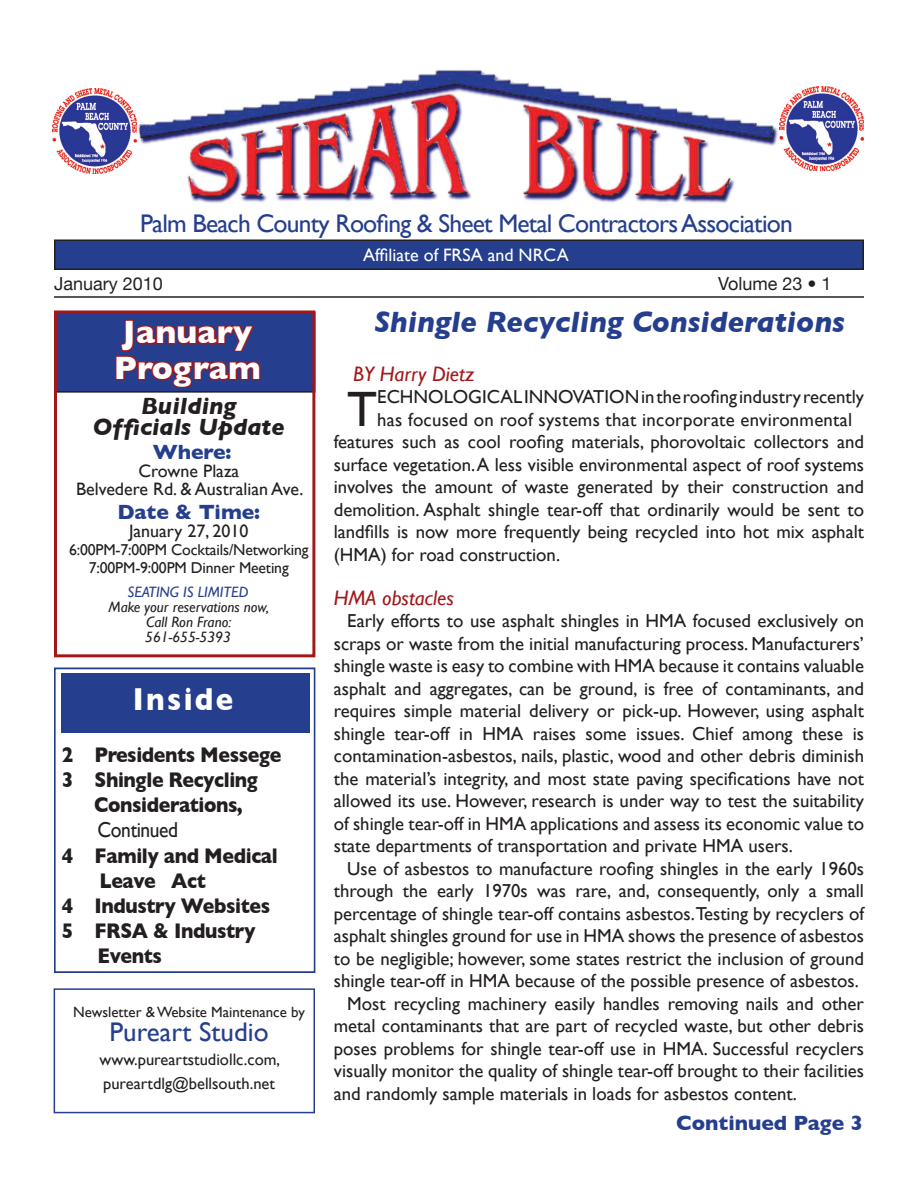
<style>
.page{position:relative;width:918px;height:1188px;background:#fff}
.page>*{position:absolute;margin:0;border:0;box-sizing:border-box;transform-origin:0 0}
.t1{font:49.65px "Gill Sans";color:#231f20}
.t2{font:700 33px/35.8px "Gill Sans";color:#fff}
.t3{font:700 32.4px "Gill Sans";letter-spacing:.08em;color:#fff;scale:.9 1}
.t4{font:italic 700 30px "Gill Sans";color:#253f8e}
.t5{font:27px "Gill Sans";color:#253f8e}
.t6{font:25.5px "Gill Sans";letter-spacing:-.03em;color:#253f8e}
.t7{font:italic 700 24px/21px "Gill Sans";color:#231f20;text-align:center}
.t8{font:700 21.6px "Gill Sans";letter-spacing:-.02em;color:#231f20;scale:.9 1}
.t9{font:21.6px "Gill Sans";letter-spacing:-.02em;color:#231f20;scale:.9 1}
.t10{font:700 21px "Gill Sans";color:#253f8e}
.t11{font:italic 21px "Gill Sans";color:#a3171b}
.t12{font:18.75px/22.5px "Gill Sans";color:#231f20;text-align:justify}
.t13{font:18px/18px "Gill Sans";color:#231f20;text-align:center}
.t14{font:18px "Gill Sans";color:#fff}
.t15{font:18px "Helvetica Neue";color:#231f20}
.t16{font:16.5px/24px "Gill Sans";color:#231f20}
.t17{font:15.75px/18px "Gill Sans";letter-spacing:-.01em;color:#231f20;text-align:center}
.t18{font:italic 15px/15px "Gill Sans";color:#231f20;text-align:center}
.t19{font:italic 15px "Gill Sans";color:#253f8e}
.t20{font:14.85px "Gill Sans";color:#231f20}
.s1{color:#a3171b}
</style>
<div class="page">
<div style="left:55px;top:312px;width:260px;height:80px;background:#253f8e"></div>
<div style="left:54px;top:312px;width:261px;height:81px;border:2px solid #231f20"></div>
<div style="left:54px;top:668px;width:261px;height:305px;border:2px solid #253f8e"></div>
<div style="left:61px;top:673px;width:249px;height:60px;background:#253f8e"></div>
<img style="left:138px;top:70px;width:642px;height:133px">
<img style="left:53px;top:88px;width:84px;height:85px">
<img style="left:780px;top:86px;width:84px;height:85px">
<div style="left:55px;top:240px;width:808px;height:29px;background:#253f8e"></div>
<div style="left:54px;top:239px;width:810px;height:31px;border:2px solid #231f20"></div>
<hr style="left:54px;top:296px;width:810px;height:2px;background:#231f20">
<div style="left:54px;top:988px;width:261px;height:125px;border:2px solid #253f8e"></div>
<div style="left:54px;top:310px;width:261px;height:347px;border:3px solid #a3171b"></div>
<h3 class="t6" style="left:140px;top:208px;width:654px">Palm Beach County Roofing &amp; Sheet Metal Contractors Association</h3>
<p class="t14" style="left:363px;top:244px;width:207px">Affiliate of FRSA and NRCA</p>
<p class="t15" style="left:54px;top:273px;width:110px">January 2010</p>
<p class="t15" style="left:718px;top:273px;width:115px">Volume 23 • 1</p>
<h2 class="t2" style="left:114px;top:314px;width:148px"><span class="s1">J</span>anuary<br><span class="s1">P</span>rogram</h2>
<p class="t7" style="left:93px;top:395px;width:193px">Building<br>Officials Update</p>
<p class="t10" style="left:153px;top:440px;width:80px">Where:</p>
<p class="t13" style="left:76px;top:462px;width:229px">Crowne Plaza<br>Belvedere Rd. &amp; Australian Ave.</p>
<p class="t10" style="left:117px;top:500px;width:144px">Date &amp; Time:</p>
<p class="t13" style="left:129px;top:522px;width:121px">January 27, 2010</p>
<p class="t17" style="left:69px;top:541px;width:241px">6:00PM-7:00PM Cocktails/Networking<br>7:00PM-9:00PM Dinner Meeting</p>
<p class="t19" style="left:128px;top:583px;width:123px">SEATING IS LIMITED</p>
<p class="t18" style="left:109px;top:599px;width:162px">Make your reservations now,<br>Call Ron Frano:<br>561-655-5393</p>
<h3 class="t3" style="left:133px;top:680px;width:113px">Inside</h3>
<p class="t8" style="left:62px;top:742px;width:245px">2 Presidents Messege</p>
<p class="t8" style="left:62px;top:767px;width:220px">3 Shingle Recycling</p>
<p class="t8" style="left:94px;top:792px;width:167px">Considerations,</p>
<p class="t9" style="left:98px;top:818px;width:91px">Continued</p>
<p class="t8" style="left:62px;top:843px;width:241px">4 Family and Medical</p>
<p class="t8" style="left:99px;top:868px;width:120px">Leave Act</p>
<p class="t8" style="left:62px;top:893px;width:233px">4 Industry Websites</p>
<p class="t8" style="left:62px;top:918px;width:217px">5 FRSA &amp; Industry</p>
<p class="t8" style="left:98px;top:943px;width:73px">Events</p>
<p class="t20" style="left:73px;top:1003px;width:233px">Newsletter &amp; Website Maintenance by</p>
<h3 class="t5" style="left:110px;top:1016px;width:161px">Pureart Studio</h3>
<p class="t16" style="left:100px;top:1047px;width:182px">www.pureartstudiollc.com, pureartdlg@bellsouth.net</p>
<h3 class="t4" style="left:374px;top:304px;width:472px">Shingle Recycling Considerations</h3>
<p class="t11" style="left:353px;top:362px;width:123px">BY Harry Dietz</p>
<h1 class="t1" style="left:347px;top:380px;width:31px">T</h1>
<p class="t12" style="left:377px;top:386px;width:488px">ECHNOLOGICAL INNOVATION in the roofing industry recently</p>
<p class="t12" style="left:377px;top:408px;width:476px">has focused on roof systems that incorporate environmental</p>
<p class="t12" style="left:334px;top:431px;width:532px">features such as cool roofing materials, phorovoltaic collectors and</p>
<p class="t12" style="left:334px;top:453px;width:532px">surface vegetation. A less visible environmental aspect of roof systems</p>
<p class="t12" style="left:334px;top:476px;width:532px">involves the amount of waste generated by their construction and</p>
<p class="t12" style="left:334px;top:498px;width:532px">demolition. Asphalt shingle tear-off that ordinarily would be sent to</p>
<p class="t12" style="left:334px;top:521px;width:532px">landfills is now more frequently being recycled into hot mix asphalt</p>
<p class="t12" style="left:334px;top:543px;width:228px">(HMA) for road construction.</p>
<p class="t11" style="left:334px;top:585px;width:122px">HMA obstacles</p>
<p class="t12" style="left:334px;top:609px;width:532px;text-indent:14px">Early efforts to use asphalt shingles in HMA focused exclusively on scraps or waste from the initial manufacturing process. Manufacturers’ shingle waste is easy to combine with HMA because it contains valuable asphalt and aggregates, can be ground, is free of contaminants, and requires simple material delivery or pick-up. However, using asphalt shingle tear-off in HMA raises some issues. Chief among these is contamination-asbestos, nails, plastic, wood and other debris diminish the material’s integrity, and most state paving specifications have not allowed its use. However, research is under way to test the suitability of shingle tear-off in HMA applications and assess its economic value to state departments of transportation and private HMA users.</p>
<p class="t12" style="left:347px;top:857px;width:518px">Use of asbestos to manufacture roofing shingles in the early 1960s</p>
<p class="t12" style="left:334px;top:879px;width:532px">through the early 1970s was rare, and, consequently, only a small</p>
<p class="t12" style="left:334px;top:902px;width:532px">percentage of shingle tear-off contains asbestos.Testing by recyclers of</p>
<p class="t12" style="left:334px;top:924px;width:532px">asphalt shingles ground for use in HMA shows the presence of asbestos</p>
<p class="t12" style="left:334px;top:947px;width:532px">to be negligible; however, some states restrict the inclusion of ground</p>
<p class="t12" style="left:334px;top:969px;width:526px">shingle tear-off in HMA because of the possible presence of asbestos.</p>
<p class="t12" style="left:347px;top:992px;width:518px">Most recycling machinery easily handles removing nails and other</p>
<p class="t12" style="left:334px;top:1014px;width:532px">metal contaminants that are part of recycled waste, but other debris</p>
<p class="t12" style="left:334px;top:1037px;width:532px">poses problems for shingle tear-off use in HMA. Successful recyclers</p>
<p class="t12" style="left:334px;top:1059px;width:532px">visually monitor the quality of shingle tear-off brought to their facilities</p>
<p class="t12" style="left:334px;top:1082px;width:465px">and randomly sample materials in loads for asbestos content.</p>
<p class="t10" style="left:676px;top:1110px;width:188px">Continued Page 3</p>
</div>
